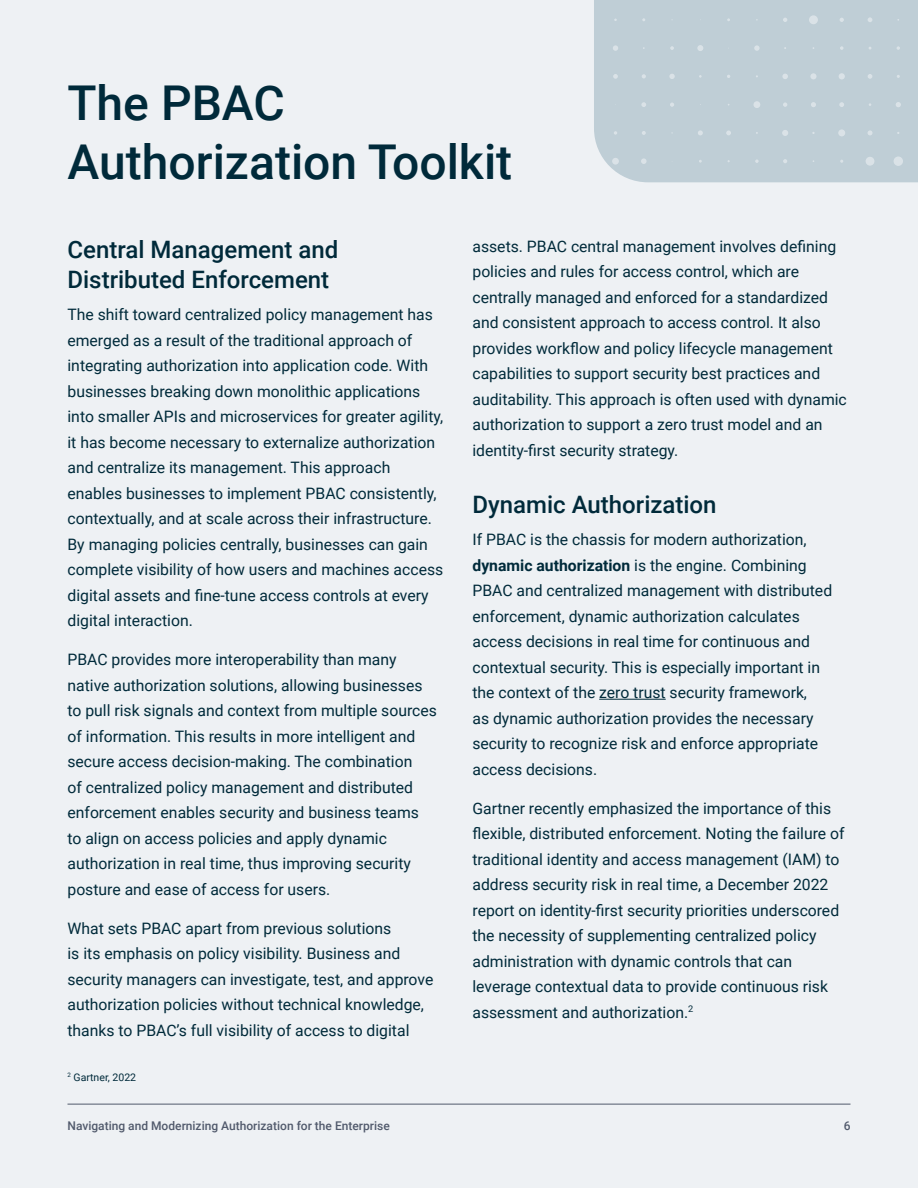
<style>
.page{position:relative;width:918px;height:1188px;background:#eef1f4}
.page>*{position:absolute;margin:0;border:0;box-sizing:border-box;transform-origin:0 0}
.t1{font:500 48px/58.5px "Roboto";color:#002a3a}
.t2{font:500 24px/30px "Roboto";color:#002a3a}
.t3{font:15.75px/25.5px "Roboto";color:#002a3a}
.t4{font:500 12px "Roboto";color:#515a6c}
.t5{font:10.5px "Roboto";color:#002a3a}
.s1{font-weight:700}
</style>
<div class="page">
<hr style="left:599px;top:699px;width:67px;height:1px;background:#002a3a">
<div style="left:594px;top:0;width:324px;height:182px;background:#bfced6"></div>
<svg style="left:783px;top:18px;width:4px;height:4px"></svg>
<div style="left:809px;top:15px;width:9px;height:9px;background:#dae2e7;border-radius:50%"></div>
<svg style="left:840px;top:18px;width:4px;height:4px"></svg>
<svg style="left:868px;top:17px;width:4px;height:5px"></svg>
<svg style="left:613px;top:45px;width:5px;height:6px"></svg>
<svg style="left:670px;top:46px;width:4px;height:4px"></svg>
<svg style="left:697px;top:45px;width:6px;height:6px"></svg>
<svg style="left:754px;top:45px;width:6px;height:6px"></svg>
<svg style="left:840px;top:46px;width:4px;height:4px"></svg>
<svg style="left:897px;top:46px;width:3px;height:4px"></svg>
<svg style="left:613px;top:74px;width:5px;height:5px"></svg>
<svg style="left:642px;top:74px;width:4px;height:4px"></svg>
<svg style="left:669px;top:74px;width:6px;height:5px"></svg>
<svg style="left:782px;top:74px;width:6px;height:5px"></svg>
<div style="left:810px;top:73px;width:7px;height:6px;background:#dae2e7;border-radius:50%"></div>
<svg style="left:839px;top:73px;width:6px;height:6px"></svg>
<svg style="left:868px;top:74px;width:4px;height:5px"></svg>
<svg style="left:641px;top:102px;width:5px;height:5px"></svg>
<svg style="left:670px;top:103px;width:4px;height:4px"></svg>
<div style="left:753px;top:101px;width:7px;height:7px;background:#dae2e7;border-radius:50%"></div>
<svg style="left:783px;top:102px;width:4px;height:5px"></svg>
<svg style="left:811px;top:102px;width:5px;height:5px"></svg>
<svg style="left:839px;top:102px;width:5px;height:5px"></svg>
<svg style="left:896px;top:102px;width:5px;height:5px"></svg>
<svg style="left:614px;top:131px;width:3px;height:4px"></svg>
<svg style="left:642px;top:131px;width:4px;height:4px"></svg>
<svg style="left:698px;top:130px;width:5px;height:5px"></svg>
<svg style="left:726px;top:130px;width:5px;height:5px"></svg>
<svg style="left:782px;top:130px;width:6px;height:6px"></svg>
<div style="left:838px;top:129px;width:7px;height:7px;background:#dae2e7;border-radius:50%"></div>
<svg style="left:868px;top:130px;width:5px;height:5px"></svg>
<div style="left:612px;top:158px;width:7px;height:7px;background:#dae2e7;border-radius:50%"></div>
<svg style="left:641px;top:158px;width:6px;height:6px"></svg>
<svg style="left:755px;top:159px;width:4px;height:4px"></svg>
<svg style="left:783px;top:159px;width:4px;height:4px"></svg>
<div style="left:866px;top:157px;width:8px;height:9px;background:#dae2e7;border-radius:50%"></div>
<div style="left:894px;top:156px;width:9px;height:10px;background:#dae2e7;border-radius:50%"></div>
<hr style="left:68px;top:1104px;width:782px;height:1px;background:#515a6c">
<h1 class="t1" style="left:68px;top:72px;width:446px">The PBAC<br>Authorization Toolkit</h1>
<h2 class="t2" style="left:68px;top:234px;width:272px">Central Management and<br>Distributed Enforcement</h2>
<p class="t3" style="left:68px;top:301px;width:377px">The shift toward centralized policy management has emerged as a result of the traditional approach of integrating authorization into application code. With businesses breaking down monolithic applications into smaller APIs and microservices for greater agility, it has become necessary to externalize authorization and centralize its management. This approach enables businesses to implement PBAC consistently, contextually, and at scale across their infrastructure.<br>By managing policies centrally, businesses can gain complete visibility of how users and machines access digital assets and fine-tune access controls at every digital interaction.</p>
<p class="t3" style="left:68px;top:646px;width:371px">PBAC provides more interoperability than many native authorization solutions, allowing businesses to pull risk signals and context from multiple sources of information. This results in more intelligent and secure access decision-making. The combination<br>of centralized policy management and distributed enforcement enables security and business teams to align on access policies and apply dynamic authorization in real time, thus improving security posture and ease of access for users.</p>
<p class="t3" style="left:68px;top:915px;width:367px">What sets PBAC apart from previous solutions<br>is its emphasis on policy visibility. Business and security managers can investigate, test, and approve authorization policies without technical knowledge, thanks to PBAC’s full visibility of access to digital</p>
<p class="t3" style="left:472px;top:233px;width:376px">assets. PBAC central management involves defining policies and rules for access control, which are centrally managed and enforced for a standardized and consistent approach to access control. It also provides workflow and policy lifecycle management capabilities to support security best practices and auditability. This approach is often used with dynamic authorization to support a zero trust model and an identity-first security strategy.</p>
<h2 class="t2" style="left:472px;top:488px;width:246px">Dynamic Authorization</h2>
<p class="t3" style="left:472px;top:526px;width:361px">If PBAC is the chassis for modern authorization, <span class="s1">dynamic authorization</span> is the engine. Combining PBAC and centralized management with distributed enforcement, dynamic authorization calculates access decisions in real time for continuous and contextual security. This is especially important in the context of the zero trust security framework,<br>as dynamic authorization provides the necessary security to recognize risk and enforce appropriate access decisions.</p>
<p class="t3" style="left:472px;top:795px;width:374px">Gartner recently emphasized the importance of this flexible, distributed enforcement. Noting the failure of traditional identity and access management (IAM) to address security risk in real time, a December 2022 report on identity-first security priorities underscored the necessity of supplementing centralized policy administration with dynamic controls that can leverage contextual data to provide continuous risk assessment and authorization.<sup>2</sup></p>
<p class="t5" style="left:68px;top:1070px;width:70px"><sup>2</sup> Gartner, 2022</p>
<p class="t4" style="left:68px;top:1117px;width:324px">Navigating and Modernizing Authorization for the Enterprise</p>
<p class="t4" style="left:844px;top:1117px;width:8px">6</p>
</div>
